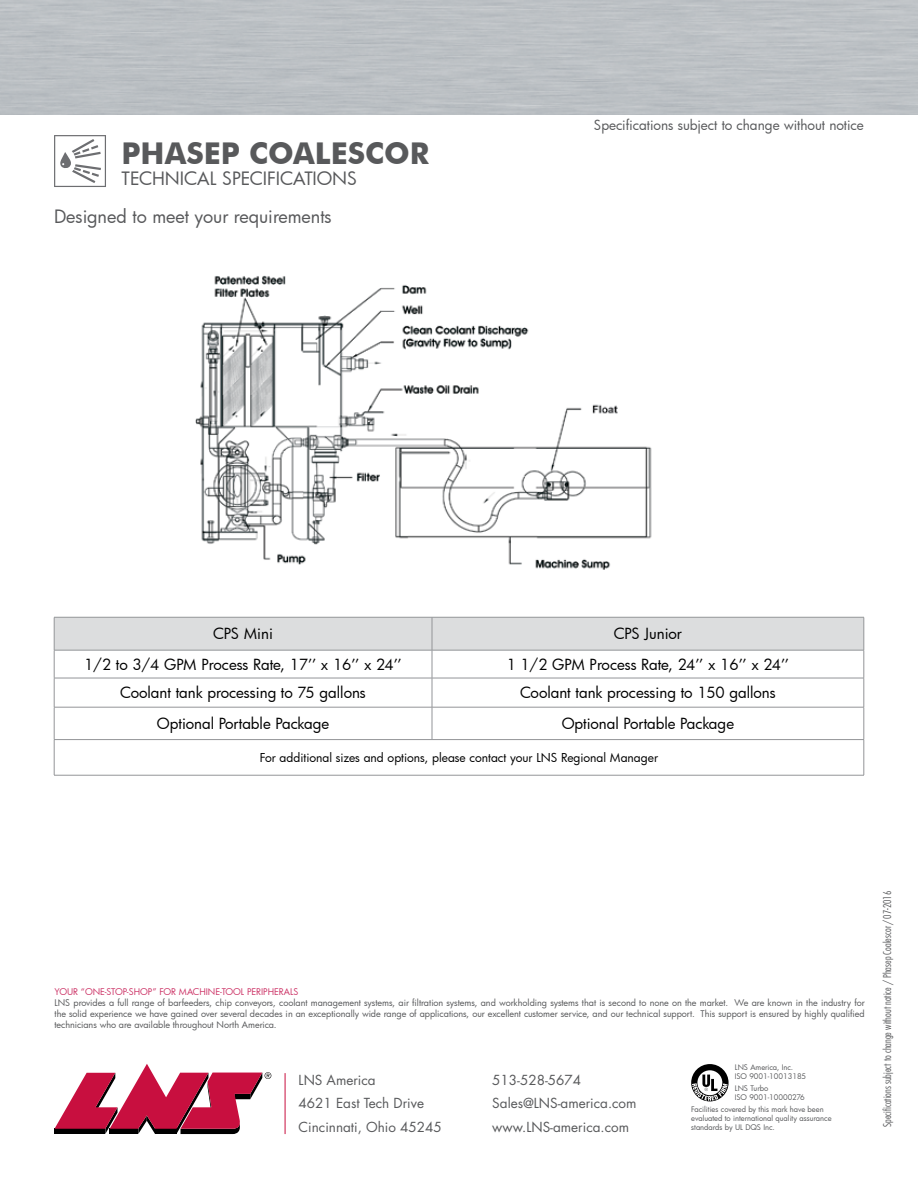
<style>
.page{position:relative;width:918px;height:1188px;background:#fff}
.page>*{position:absolute;margin:0;border:0;box-sizing:border-box;transform-origin:0 0}
.t1{font:700 30px "Futura BT";color:#58595b}
.t2{font:18px/38px "Futura";color:#58595b}
.t3{font:15px "Futura";color:#000}
.t4{font:13.5px/23.7px "Futura Std";color:#58595b}
.t5{font:13.5px "Futura";color:#58595b}
.t6{font:12px "Futura";color:#000}
.t7{font:300 condensed 10.5px "Futura Std";color:#58595b}
.t8{font:9px/10.8px "Futura";color:#58595b;text-align:justify}
.t9{font:9px "Futura";color:#c36}
.t10{font:7.5px/9px "Futura";color:#58595b}
</style>
<div class="page">
<hr style="left:285px;top:1073px;width:1px;height:61px;background:#c80f3f">
<svg style="left:55px;top:1064px;width:216px;height:70px"></svg>
<svg style="left:691px;top:1064px;width:38px;height:37px"></svg>
<svg style="left:54px;top:135px;width:52px;height:52px"></svg>
<img style="left:196px;top:275px;width:456px;height:295px">
<svg style="left:54px;top:617px;width:811px;height:90px"></svg>
<hr style="left:54px;top:707px;width:378px;height:1px;background:#939598">
<hr style="left:54px;top:707px;width:1px;height:32px;background:#939598">
<hr style="left:432px;top:707px;width:432px;height:1px;background:#939598">
<hr style="left:432px;top:707px;width:1px;height:32px;background:#939598">
<hr style="left:864px;top:707px;width:1px;height:32px;background:#939598">
<hr style="left:54px;top:739px;width:378px;height:1px;background:#939598">
<hr style="left:54px;top:740px;width:1px;height:35px;background:#939598">
<hr style="left:432px;top:739px;width:432px;height:1px;background:#939598">
<hr style="left:864px;top:740px;width:1px;height:35px;background:#939598">
<hr style="left:54px;top:775px;width:378px;height:1px;background:#939598">
<hr style="left:432px;top:775px;width:432px;height:1px;background:#939598">
<h1 class="t1" style="left:122px;top:135px;width:309px">PHASEP COALESCOR</h1>
<h2 class="t2" style="left:54px;top:159px;width:305px;text-indent:68px">TECHNICAL SPECIFICATIONS<br>Designed to meet your requirements</h2>
<h3 class="t5" style="left:594px;top:116px;width:272px">Specifications subject to change without notice</h3>
<h3 class="t3" style="left:213px;top:624px;width:61px">CPS Mini</h3>
<h3 class="t3" style="left:614px;top:624px;width:70px">CPS Junior</h3>
<h3 class="t3" style="left:84px;top:654px;width:319px">1/2 to 3/4 GPM Process Rate, 17’’ x 16’’ x 24’’</h3>
<h3 class="t3" style="left:507px;top:654px;width:284px">1 1/2 GPM Process Rate, 24’’ x 16’’ x 24’’</h3>
<h3 class="t3" style="left:120px;top:683px;width:247px">Coolant tank processing to 75 gallons</h3>
<h3 class="t3" style="left:520px;top:683px;width:257px">Coolant tank processing to 150 gallons</h3>
<h3 class="t3" style="left:157px;top:713px;width:174px">Optional Portable Package</h3>
<h3 class="t3" style="left:562px;top:713px;width:174px">Optional Portable Package</h3>
<h3 class="t6" style="left:260px;top:749px;width:400px">For additional sizes and options, please contact your LNS Regional Manager</h3>
<p class="t9" style="left:55px;top:986px;width:246px">YOUR “ONE-STOP-SHOP” FOR MACHINE-TOOL PERIPHERALS</p>
<p class="t8" style="left:55px;top:997px;width:812px">LNS provides a full range of barfeeders, chip conveyors, coolant management systems, air filtration systems, and workholding systems that is second to none on the market. We are known in the industry for the solid experience we have gained over several decades in an exceptionally wide range of applications, our excellent customer service, and our technical support. This support is ensured by highly qualified technicians who are available throughout North America.</p>
<p class="t10" style="left:735px;top:1062px;width:73px">LNS America, Inc.<br>ISO 9001-10013185</p>
<p class="t10" style="left:735px;top:1084px;width:71px">LNS Turbo<br>ISO 9001-10000276</p>
<p class="t10" style="left:691px;top:1104px;width:142px">Facilities covered by this mark have been evaluated to international quality assurance standards by UL DQS Inc.</p>
<h3 class="t4" style="left:299px;top:1068px;width:145px">LNS America<br>4621 East Tech Drive<br>Cincinnati, Ohio 45245</h3>
<h3 class="t4" style="left:492px;top:1068px;width:146px">513-528-5674<br>Sales@LNS-america.com www.LNS-america.com</h3>
<p class="t7" style="left:881px;top:1127px;width:237px;rotate:-90deg">Specifications subject to change without notice / Phasep Coalescor / 07-2016</p>
</div>
